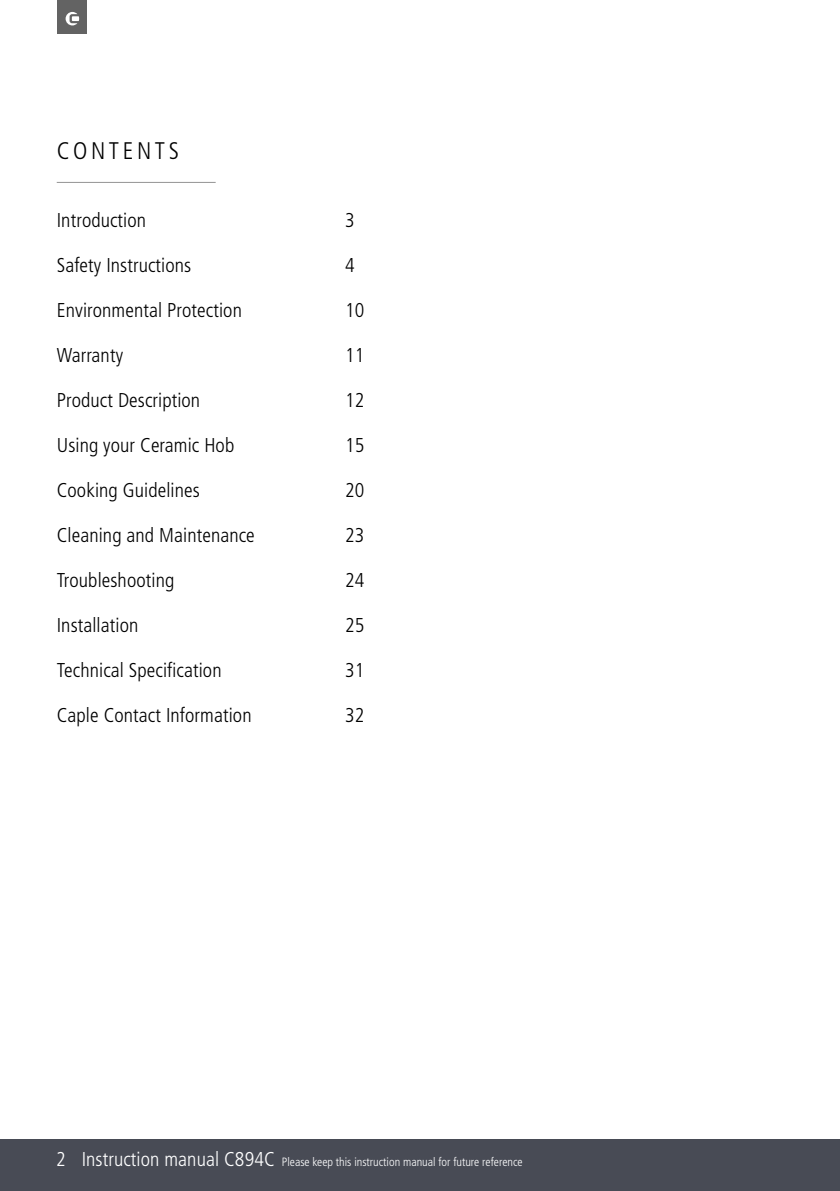
<style>
.page{position:relative;width:840px;height:1191px;background:#fff}
.page>*{position:absolute;margin:0;border:0;box-sizing:border-box;transform-origin:0 0}
.t1{font:300 condensed 24px "Frutiger";letter-spacing:.15em;color:#000}
.t2{font:300 condensed 20px "Frutiger";letter-spacing:.005em;color:#000}
.t3{font:300 condensed 12px "Frutiger";color:#fff}
.s1{font-size:20px}
</style>
<div class="page">
<div style="left:0;top:1139px;width:839px;height:52px;background:#484b55"></div>
<div style="left:57px;top:0;width:30px;height:34px;background:#636363"></div>
<svg style="left:66px;top:12px;width:13px;height:13px"></svg>
<hr style="left:57px;top:182px;width:158px;height:1px;background:#939393">
<p class="t1" style="left:57px;top:141px;width:124px">CONTENTS</p>
<p class="t2" style="left:57px;top:212px;width:91px">Introduction</p>
<p class="t2" style="left:345px;top:212px;width:11px">3</p>
<p class="t2" style="left:57px;top:257px;width:136px">Safety Instructions</p>
<p class="t2" style="left:345px;top:257px;width:11px">4</p>
<p class="t2" style="left:57px;top:302px;width:187px">Environmental Protection</p>
<p class="t2" style="left:345px;top:302px;width:21px">10</p>
<p class="t2" style="left:57px;top:347px;width:68px">Warranty</p>
<p class="t2" style="left:345px;top:347px;width:21px">11</p>
<p class="t2" style="left:57px;top:392px;width:145px">Product Description</p>
<p class="t2" style="left:345px;top:392px;width:21px">12</p>
<p class="t2" style="left:57px;top:437px;width:179px">Using your Ceramic Hob</p>
<p class="t2" style="left:345px;top:437px;width:21px">15</p>
<p class="t2" style="left:57px;top:482px;width:144px">Cooking Guidelines</p>
<p class="t2" style="left:345px;top:482px;width:21px">20</p>
<p class="t2" style="left:57px;top:527px;width:199px">Cleaning and Maintenance</p>
<p class="t2" style="left:345px;top:527px;width:21px">23</p>
<p class="t2" style="left:57px;top:572px;width:119px">Troubleshooting</p>
<p class="t2" style="left:345px;top:572px;width:21px">24</p>
<p class="t2" style="left:57px;top:617px;width:83px">Installation</p>
<p class="t2" style="left:345px;top:617px;width:21px">25</p>
<p class="t2" style="left:57px;top:662px;width:166px">Technical Specification</p>
<p class="t2" style="left:345px;top:662px;width:21px">31</p>
<p class="t2" style="left:57px;top:707px;width:196px">Caple Contact Information</p>
<p class="t2" style="left:345px;top:707px;width:21px">32</p>
<p class="t3" style="left:56px;top:1157px;width:467px"><span class="s1">2 Instruction manual C894C</span> Please keep this instruction manual for future reference</p>
</div>
